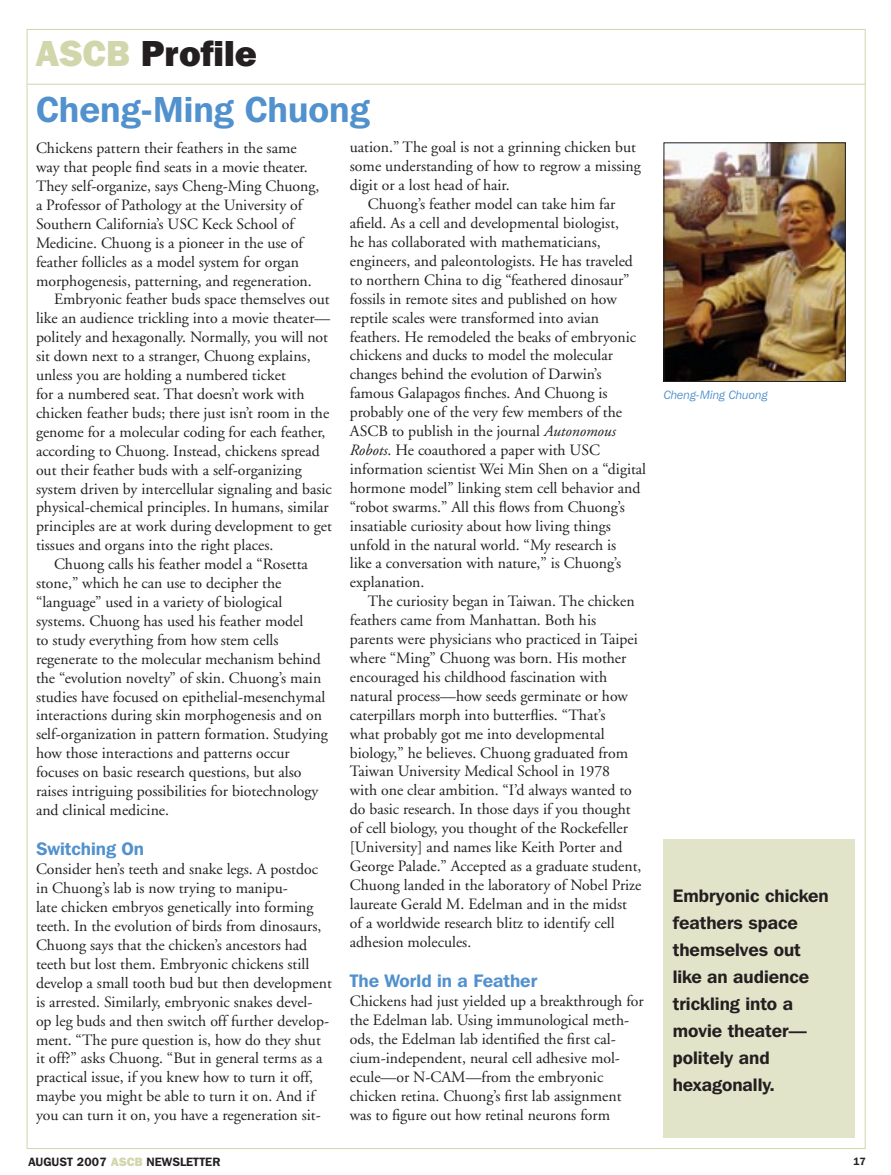
<style>
.page{position:relative;width:891px;height:1175px;background:#fff}
.page>*{position:absolute;margin:0;border:0;box-sizing:border-box;transform-origin:0 0}
.HEADLINE{font:600 36px "Franklin Gothic IT Cby BT";color:#5191cd}
.t1{font:800 36px "Franklin Gothic IT Cby BT";color:#231f20}
.CALL_OUT_BODY{font:600 18px/27px "Franklin Gothic IT Cby BT";color:#231f20}
.t2{font:600 18px "Franklin Gothic IT Cby BT";color:#5191cd}
.BODY_TEXT{font:15.75px/18.9px "Adobe Garamond";color:#231f20}
.FIRST_PARA{font:15.75px/18.9px "Adobe Garamond";color:#231f20}
.t3{font:600 12px "Franklin Gothic IT Cby BT";color:#231f20}
.t4{font:italic 12px "Franklin Gothic IT Cby BT";color:#5191cd}
.t5{font:600 10.5px "Franklin Gothic IT Cby BT";color:#231f20}
.s1{color:#d2d6ab}
.s2{font-style:italic}
.s3{font-weight:800;color:#d2d6ab}
</style>
<div class="page">
<hr style="left:27px;top:84px;width:839px;height:1px;background:#d2d6ab">
<img style="left:666px;top:145px;width:178px;height:234px">
<div style="left:664px;top:143px;width:182px;height:238px;border:1px solid #231f20"></div>
<div style="left:664px;top:840px;width:191px;height:298px;background:#e1e4c9"></div>
<p class="t1" style="left:36px;top:30px;width:222px"><span class="s1">ASCB</span> Profile</p>
<p class="HEADLINE" style="left:36px;top:86px;width:335px">Cheng-Ming Chuong</p>
<p class="FIRST_PARA" style="left:36px;top:139px;width:285px">Chickens pattern their feathers in the same way that people find seats in a movie theater.<br>They self-organize, says Cheng-Ming Chuong, a Professor of Pathology at the University of Southern California’s USC Keck School of Medicine. Chuong is a pioneer in the use of feather follicles as a model system for organ morphogenesis, patterning, and regeneration.</p>
<p class="BODY_TEXT" style="left:36px;top:290px;width:297px;text-indent:18px">Embryonic feather buds space themselves out like an audience trickling into a movie theater— politely and hexagonally. Normally, you will not sit down next to a stranger, Chuong explains, unless you are holding a numbered ticket<br>for a numbered seat. That doesn’t work with chicken feather buds; there just isn’t room in the genome for a molecular coding for each feather, according to Chuong. Instead, chickens spread out their feather buds with a self-organizing system driven by intercellular signaling and basic physical-chemical principles. In humans, similar principles are at work during development to get tissues and organs into the right places.</p>
<p class="BODY_TEXT" style="left:36px;top:555px;width:293px;text-indent:18px">Chuong calls his feather model a “Rosetta stone,” which he can use to decipher the “language” used in a variety of biological systems. Chuong has used his feather model<br>to study everything from how stem cells regenerate to the molecular mechanism behind the “evolution novelty” of skin. Chuong’s main studies have focused on epithelial-mesenchymal interactions during skin morphogenesis and on self-organization in pattern formation. Studying how those interactions and patterns occur focuses on basic research questions, but also raises intriguing possibilities for biotechnology and clinical medicine.</p>
<p class="t2" style="left:36px;top:837px;width:110px">Switching On</p>
<p class="FIRST_PARA" style="left:36px;top:860px;width:297px">Consider hen’s teeth and snake legs. A postdoc in Chuong’s lab is now trying to manipu-<br>late chicken embryos genetically into forming teeth. In the evolution of birds from dinosaurs, Chuong says that the chicken’s ancestors had teeth but lost them. Embryonic chickens still develop a small tooth bud but then development is arrested. Similarly, embryonic snakes devel&shy;op leg buds and then switch off further develop&shy;ment. “The pure question is, how do they shut it off?” asks Chuong. “But in general terms as a practical issue, if you knew how to turn it off, maybe you might be able to turn it on. And if you can turn it on, you have a regeneration sit-</p>
<p class="FIRST_PARA" style="left:350px;top:138px;width:292px">uation.” The goal is not a grinning chicken but some understanding of how to regrow a missing digit or a lost head of hair.</p>
<p class="BODY_TEXT" style="left:350px;top:195px;width:298px;text-indent:18px">Chuong’s feather model can take him far afield. As a cell and developmental biologist,<br>he has collaborated with mathematicians, engineers, and paleontologists. He has traveled to northern China to dig “feathered dinosaur” fossils in remote sites and published on how reptile scales were transformed into avian feathers. He remodeled the beaks of embryonic chickens and ducks to model the molecular changes behind the evolution of Darwin’s famous Galapagos finches. And Chuong is probably one of the very few members of the ASCB to publish in the journal <span class="s2">Autonomous Robots</span>. He coauthored a paper with USC information scientist Wei Min Shen on a “digital hormone model” linking stem cell behavior and “robot swarms.” All this flows from Chuong’s insatiable curiosity about how living things unfold in the natural world. “My research is<br>like a conversation with nature,” is Chuong’s explanation.</p>
<p class="BODY_TEXT" style="left:350px;top:592px;width:293px;text-indent:18px">The curiosity began in Taiwan. The chicken feathers came from Manhattan. Both his parents were physicians who practiced in Taipei where “Ming” Chuong was born. His mother encouraged his childhood fascination with natural process—how seeds germinate or how caterpillars morph into butterflies. “That’s<br>what probably got me into developmental biology,” he believes. Chuong graduated from Taiwan University Medical School in 1978 with one clear ambition. “I’d always wanted to do basic research. In those days if you thought of cell biology, you thought of the Rockefeller [University] and names like Keith Porter and George Palade.” Accepted as a graduate student, Chuong landed in the laboratory of Nobel Prize laureate Gerald M. Edelman and in the midst of a worldwide research blitz to identify cell adhesion molecules.</p>
<p class="t2" style="left:350px;top:969px;width:189px">The World in a Feather</p>
<p class="FIRST_PARA" style="left:350px;top:992px;width:295px">Chickens had just yielded up a breakthrough for the Edelman lab. Using immunological meth&shy;ods, the Edelman lab identified the first cal&shy;cium-independent, neural cell adhesive mol&shy;ecule—or N-CAM—from the embryonic chicken retina. Chuong’s first lab assignment was to figure out how retinal neurons form</p>
<p class="t4" style="left:664px;top:387px;width:105px">Cheng-Ming Chuong</p>
<p class="CALL_OUT_BODY" style="left:673px;top:881px;width:157px">Embryonic chicken feathers space themselves out like an audience trickling into a movie theater— politely and hexagonally.</p>
<p class="t3" style="left:29px;top:1153px;width:193px">AUGUST 2007 <span class="s3">ASCB</span> NEWSLETTER</p>
<p class="t5" style="left:853px;top:1154px;width:14px">17</p>
</div>
